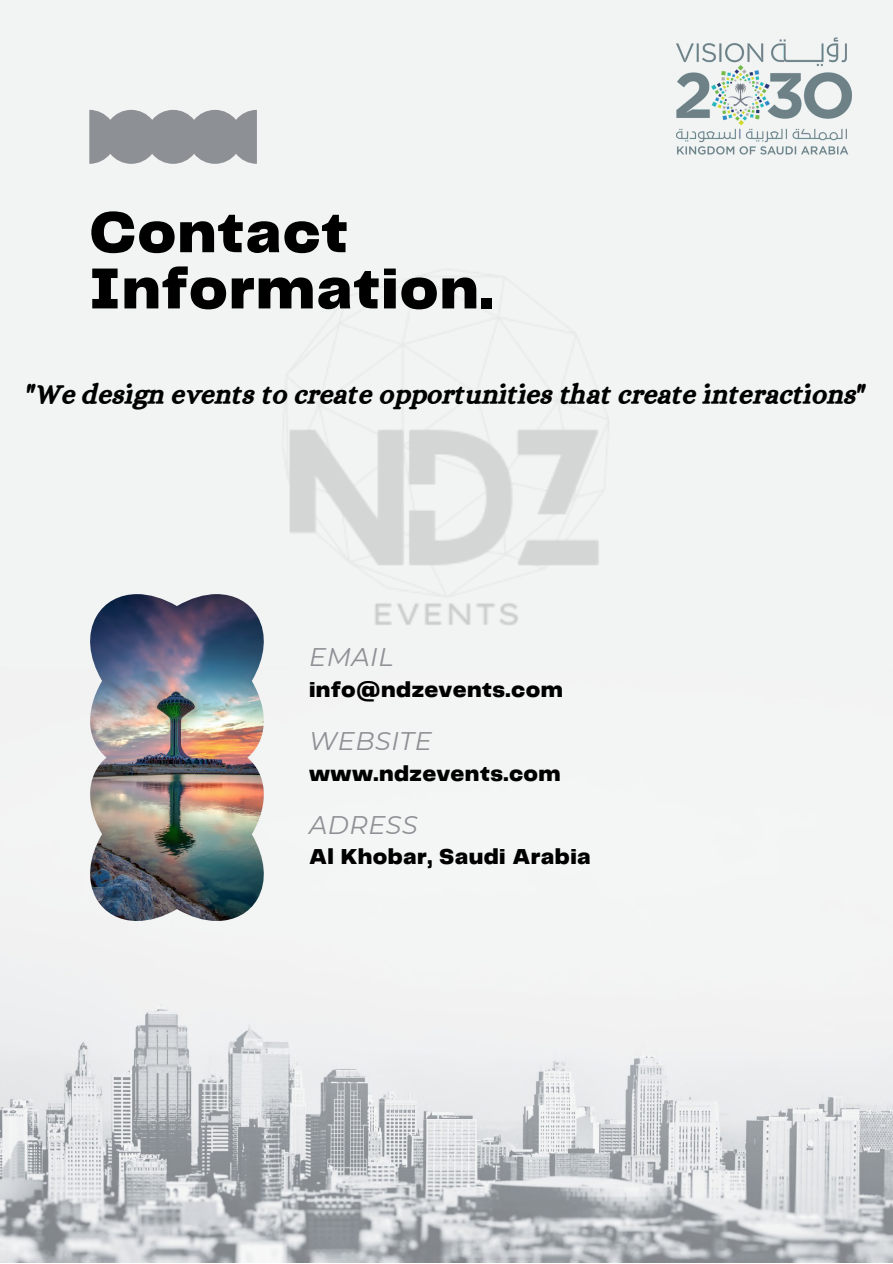
<style>
.page{position:relative;width:893px;height:1264px;background:#fff}
.page>*{position:absolute;margin:0;border:0;box-sizing:border-box;transform-origin:0 0}
.t1{font:900 60px "Telegraf";letter-spacing:.02em;color:#000}
.t2{font:27px "CA Generated";letter-spacing:.02em;color:#000}
.t3{font:italic 25.5px "Montserrat";letter-spacing:.02em;color:#8d9195}
.t4{font:900 22.5px "Telegraf";letter-spacing:.02em;color:#000}
</style>
<div class="page">
<div style="left:0;top:0;width:892px;height:1262px;background:#f2f3f3"></div>
<img style="left:0;top:1009px;width:892px;height:252px">
<img style="left:130px;top:43px;width:722px;height:582px">
<svg style="left:89px;top:110px;width:168px;height:54px;background:#989ca0"></svg>
<img style="left:90px;top:594px;width:175px;height:326px">
<img style="left:677px;top:37px;width:174px;height:126px">
<p class="t1" style="left:89px;top:206px;width:260px">Contact</p>
<p class="t1" style="left:89px;top:263px;width:406px">Information.</p>
<p class="t2" style="left:27px;top:378px;width:841px">"We design events to create opportunities that create interactions"</p>
<p class="t3" style="left:309px;top:641px;width:86px">EMAIL</p>
<p class="t4" style="left:309px;top:680px;width:255px">info@ndzevents.com</p>
<p class="t3" style="left:309px;top:725px;width:124px">WEBSITE</p>
<p class="t4" style="left:309px;top:764px;width:253px">www.ndzevents.com</p>
<p class="t3" style="left:309px;top:809px;width:110px">ADRESS</p>
<p class="t4" style="left:309px;top:847px;width:283px">Al Khobar, Saudi Arabia</p>
</div>
